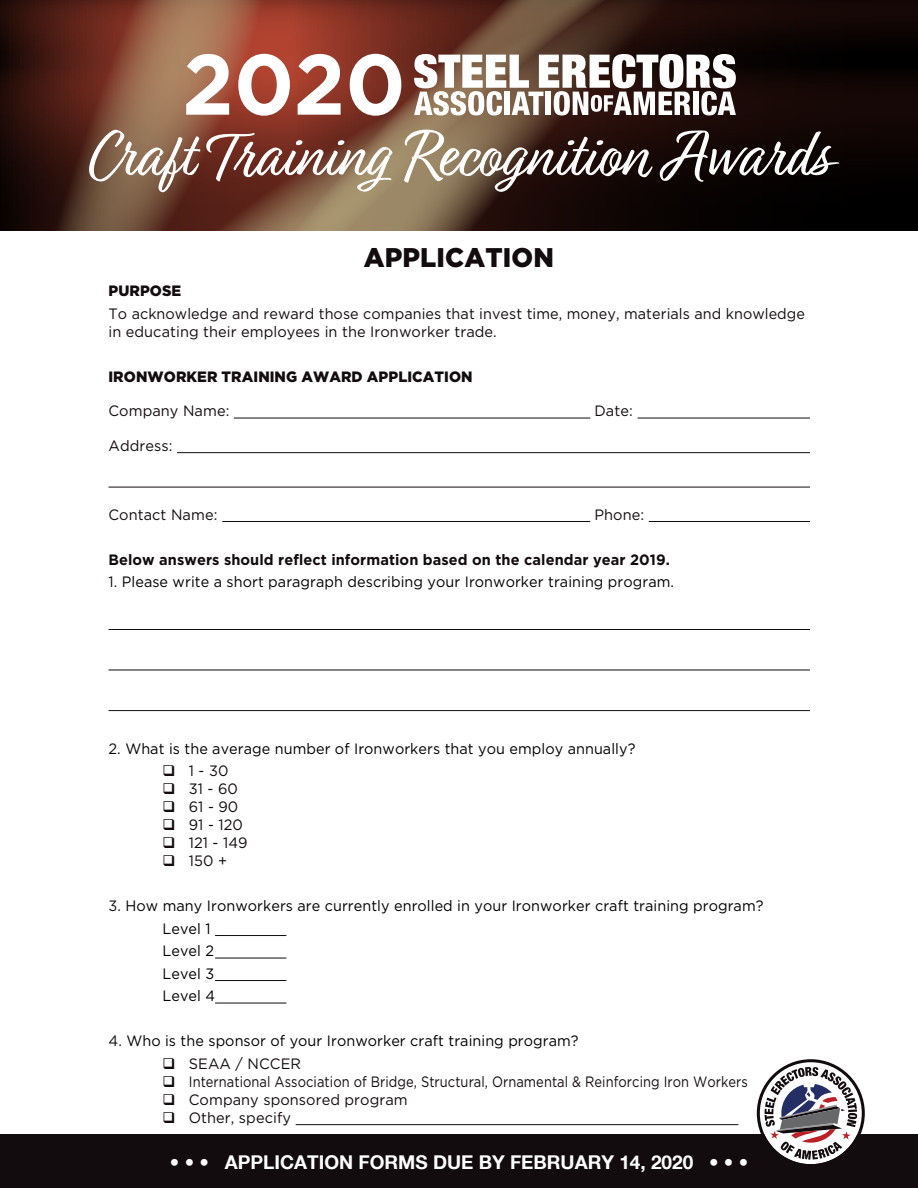
<style>
.page{position:relative;width:918px;height:1188px;background:#fff}
.page>*{position:absolute;margin:0;border:0;box-sizing:border-box;transform-origin:0 0}
.t1{font:700 85.5px "Gotham";color:#fff}
.t2{font:69.6px "Relation Two";color:#fff;scale:.91 1}
.t3{font:900 27px "Gotham";letter-spacing:.005em;color:#130c0e}
.t4{font:700 19.05px "Helvetica Neue LT Com";color:#fff}
.t5{font:15px/22.5px "Gotham";letter-spacing:.005em;color:#000;scale:.96 1}
.t6{font:15px "Gotham";letter-spacing:.005em;color:#130c0e}
.t7{font:15px/18px "Gotham";letter-spacing:.005em;color:#130c0e;scale:.96 1}
.t8{font:15px "Gotham";letter-spacing:.005em;color:#130c0e;scale:.86 1}
.t9{font:700 15px "Gotham";letter-spacing:.005em;color:#130c0e}
.t10{font:900 15px "Gotham";letter-spacing:.005em;color:#130c0e}
.s1{color:#130c0e}
</style>
<div class="page">
<div style="left:0;top:1135px;width:918px;height:53px;background:#130c0e"></div>
<svg style="left:757px;top:1059px;width:108px;height:105px"></svg>
<hr style="left:234px;top:418px;width:356px;height:1px;background:#130c0e">
<hr style="left:638px;top:418px;width:172px;height:1px;background:#130c0e">
<hr style="left:215px;top:935px;width:71px;height:1px;background:#130c0e">
<hr style="left:296px;top:1124px;width:442px;height:1px;background:#130c0e">
<hr style="left:215px;top:958px;width:71px;height:1px;background:#130c0e">
<hr style="left:215px;top:980px;width:71px;height:1px;background:#130c0e">
<hr style="left:215px;top:1003px;width:71px;height:1px;background:#130c0e">
<hr style="left:177px;top:452px;width:633px;height:1px;background:#130c0e">
<hr style="left:108px;top:487px;width:702px;height:1px;background:#130c0e">
<hr style="left:108px;top:629px;width:702px;height:1px;background:#130c0e">
<hr style="left:108px;top:670px;width:702px;height:1px;background:#130c0e">
<hr style="left:108px;top:710px;width:702px;height:1px;background:#130c0e">
<hr style="left:222px;top:521px;width:368px;height:1px;background:#130c0e">
<hr style="left:649px;top:521px;width:161px;height:1px;background:#130c0e">
<div style="left:0;top:0;width:918px;height:231px;background:#0b0403"></div>
<svg style="left:0;top:0;width:148px;height:231px;background:#522c20"></svg>
<svg style="left:148px;top:0;width:659px;height:231px"></svg>
<svg style="left:414px;top:54px;width:322px;height:61px;background:#b4a9a3"></svg>
<h1 class="t1" style="left:182px;top:28px;width:225px">2020</h1>
<h2 class="t2" style="left:88px;top:109px;width:815px">Craft Training Recognition Awards</h2>
<h3 class="t3" style="left:364px;top:239px;width:192px">APPLICATION</h3>
<p class="t10" style="left:109px;top:281px;width:74px">PURPOSE</p>
<p class="t7" style="left:109px;top:304px;width:727px">To acknowledge and reward those companies that invest time, money, materials and knowledge in educating their employees in the Ironworker trade.</p>
<p class="t10" style="left:109px;top:366px;width:366px">IRONWORKER TRAINING AWARD APPLICATION</p>
<p class="t6" style="left:109px;top:401px;width:122px">Company Name:</p>
<p class="t6" style="left:594px;top:401px;width:40px">Date:</p>
<p class="t6" style="left:109px;top:436px;width:66px">Address:</p>
<p class="t6" style="left:109px;top:505px;width:110px">Contact Name:</p>
<p class="t6" style="left:594px;top:505px;width:51px">Phone:</p>
<p class="t9" style="left:109px;top:549px;width:563px">Below answers should reflect information based on the calendar year 2019.</p>
<p class="t5" style="left:109px;top:570px;width:591px"><span class="s1">1.</span> Please write a short paragraph describing your Ironworker training program.</p>
<p class="t5" style="left:109px;top:737px;width:550px"><span class="s1">2.</span> What is the average number of Ironworkers that you employ annually?</p>
<p class="t6" style="left:162px;top:761px;width:67px">❑ 1 - 30</p>
<p class="t6" style="left:162px;top:779px;width:77px">❑ 31 - 60</p>
<p class="t6" style="left:162px;top:797px;width:77px">❑ 61 - 90</p>
<p class="t6" style="left:162px;top:815px;width:82px">❑ 91 - 120</p>
<p class="t6" style="left:162px;top:833px;width:87px">❑ 121 - 149</p>
<p class="t6" style="left:162px;top:851px;width:66px">❑ 150 +</p>
<p class="t5" style="left:163px;top:894px;width:628px;text-indent:-54px"><span class="s1">3.</span> How many Ironworkers are currently enrolled in your Ironworker craft training program?<br>Level 1<br>Level 2<br>Level 3<br>Level 4</p>
<p class="t5" style="left:109px;top:1029px;width:491px"><span class="s1">4.</span> Who is the sponsor of your Ironworker craft training program?</p>
<p class="t6" style="left:163px;top:1054px;width:140px">❑ SEAA / NCCER</p>
<p class="t8" style="left:163px;top:1072px;width:682px">❑ International Association of Bridge, Structural, Ornamental &amp; Reinforcing Iron Workers</p>
<p class="t6" style="left:162px;top:1090px;width:247px">❑ Company sponsored program</p>
<p class="t6" style="left:162px;top:1108px;width:130px">❑ Other, specify</p>
<p class="t4" style="left:170px;top:1150px;width:580px">• • • APPLICATION FORMS DUE BY FEBRUARY 14, 2020 • • •</p>
</div>
